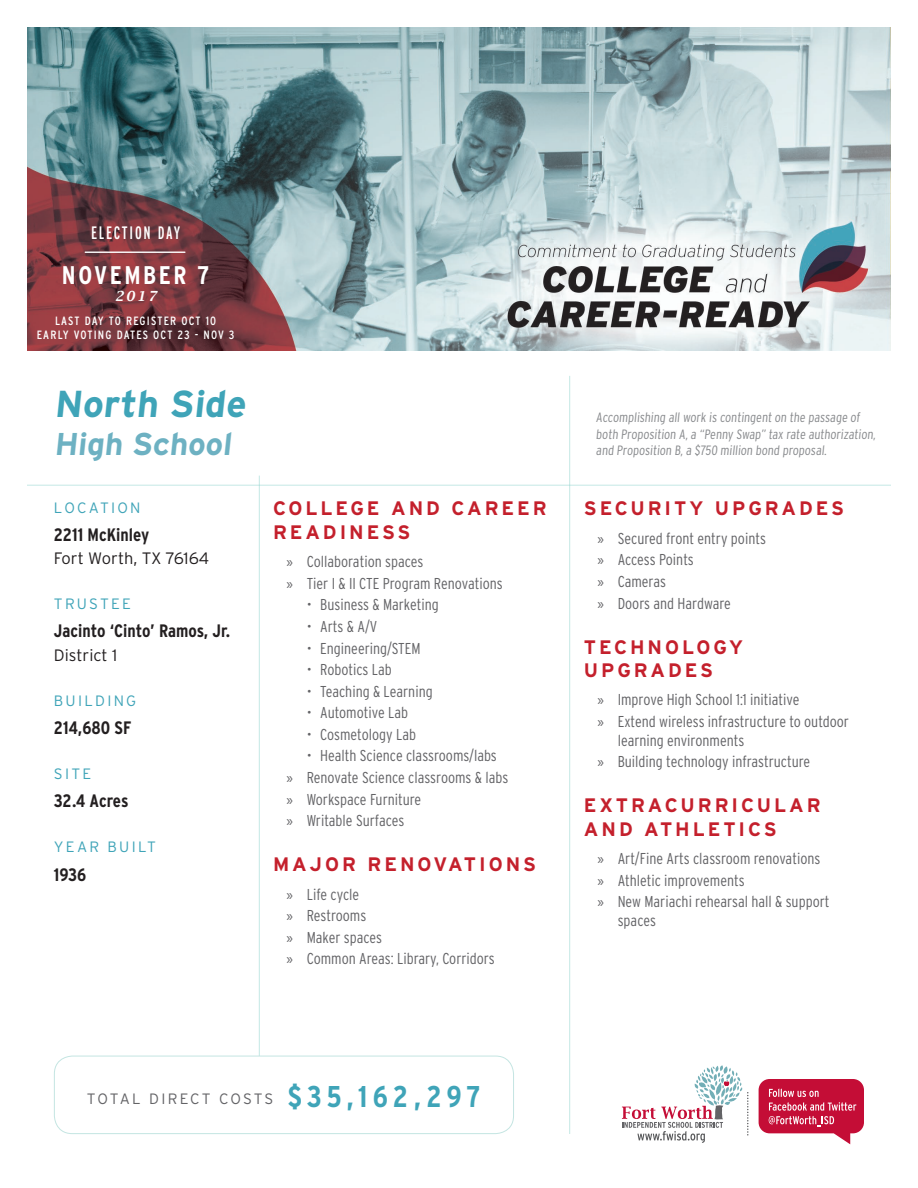
<style>
.page{position:relative;width:918px;height:1188px;background:#fff}
.page>*{position:absolute;margin:0;border:0;box-sizing:border-box;transform-origin:0 0}
.t1{font:700 37.5px "Interstate";color:#3fa4b8}
.t2{font:700 31.5px "Interstate";color:#6db1c2}
.t3{font:700 condensed 25.5px "Interstate";letter-spacing:.1em;color:#fff}
.t4{font:700 19.5px/23.4px "Interstate";letter-spacing:.15em;color:#c4202c}
.t5{font:700 condensed 18px "Interstate";color:#231f20}
.t6{font:extra-condensed 18px "Interstate";letter-spacing:.1em;color:#fff}
.t7{font:300 16.5px "Interstate";color:#231f20}
.t8{font:300 condensed 15.75px/21.6px "Interstate";color:#636366}
.t9{font:300 15px "Interstate";letter-spacing:.15em;color:#3fa4b8}
.t10{font:300 15px "Interstate";letter-spacing:.13em;color:#636366}
.t11{font:italic 600 13.95px "Lucida Bright";color:#fff}
.t12{font:300 condensed 13.5px/16.2px "Interstate";color:#87898c}
.t13{font:condensed 12px/14.4px "Interstate";letter-spacing:.095em;color:#fff;text-align:center}
.s1{font-family:"Myriad Pro";font-weight:400;font-stretch:normal}
.s2{font-weight:700;font-stretch:condensed;font-size:30px;color:#3fa4b8}
</style>
<div class="page">
<img style="left:27px;top:27px;width:864px;height:324px">
<svg style="left:759px;top:1079px;width:105px;height:65px"></svg>
<svg style="left:622px;top:1065px;width:126px;height:78px"></svg>
<hr style="left:569px;top:376px;width:1px;height:758px;background:#88d0ca">
<hr style="left:27px;top:485px;width:864px;height:1px;background:#88d0ca">
<hr style="left:259px;top:476px;width:1px;height:580px;background:#88d0ca">
<hr style="left:85px;top:252px;width:100px;height:1px;background:#fff">
<div style="left:54px;top:1056px;width:460px;height:78px;border:1px solid #c4e5e2;border-radius:18px"></div>
<p class="t6" style="left:91px;top:222px;width:91px">ELECTION DAY</p>
<h3 class="t3" style="left:62px;top:259px;width:149px">NOVEMBER 7</h3>
<p class="t11" style="left:115px;top:288px;width:43px">2017</p>
<p class="t13" style="left:37px;top:313px;width:199px">LAST DAY TO REGISTER OCT 10<br>EARLY VOTING DATES OCT 23 - NOV 3</p>
<h1 class="t1" style="left:54px;top:381px;width:198px">North Side</h1>
<h2 class="t2" style="left:54px;top:424px;width:183px">High School</h2>
<p class="t9" style="left:54px;top:498px;width:88px">LOCATION</p>
<p class="t5" style="left:54px;top:524px;width:97px">2211 McKinley</p>
<p class="t7" style="left:54px;top:548px;width:157px">Fort Worth, TX 76164</p>
<p class="t9" style="left:54px;top:595px;width:79px">TRUSTEE</p>
<p class="t5" style="left:54px;top:620px;width:178px">Jacinto ‘Cinto’ Ramos, Jr.</p>
<p class="t7" style="left:54px;top:645px;width:65px">District 1</p>
<p class="t9" style="left:54px;top:691px;width:84px">BUILDING</p>
<p class="t5" style="left:54px;top:717px;width:79px">214,680 SF</p>
<p class="t9" style="left:54px;top:765px;width:39px">SITE</p>
<p class="t5" style="left:54px;top:790px;width:76px">32.4 Acres</p>
<p class="t9" style="left:54px;top:838px;width:104px">YEAR BUILT</p>
<p class="t5" style="left:54px;top:863px;width:34px">1936</p>
<p class="t4" style="left:273px;top:497px;width:275px">COLLEGE AND CAREER<br>READINESS</p>
<p class="t8" style="left:286px;top:551px;width:218px"><span class="s1">»</span> Collaboration spaces<br><span class="s1">»</span> Tier I &amp; II CTE Program Renovations</p>
<p class="t8" style="left:307px;top:594px;width:134px">• Business &amp; Marketing</p>
<p class="t8" style="left:307px;top:615px;width:72px">• Arts &amp; A/V</p>
<p class="t8" style="left:307px;top:637px;width:115px">• Engineering/STEM</p>
<p class="t8" style="left:307px;top:659px;width:87px">• Robotics Lab</p>
<p class="t8" style="left:307px;top:680px;width:127px">• Teaching &amp; Learning</p>
<p class="t8" style="left:307px;top:702px;width:103px">• Automotive Lab</p>
<p class="t8" style="left:307px;top:723px;width:111px">• Cosmetology Lab</p>
<p class="t8" style="left:286px;top:745px;width:223px;text-indent:20px">• Health Science classrooms/labs<br><span class="s1">»</span> Renovate Science classrooms &amp; labs <span class="s1">»</span> Workspace Furniture<br><span class="s1">»</span> Writable Surfaces</p>
<p class="t4" style="left:273px;top:853px;width:265px">MAJOR RENOVATIONS</p>
<p class="t8" style="left:286px;top:883px;width:210px"><span class="s1">»</span> Life cycle<br><span class="s1">»</span> Restrooms<br><span class="s1">»</span> Maker spaces<br><span class="s1">»</span> Common Areas: Library, Corridors</p>
<p class="t12" style="left:596px;top:409px;width:283px">Accomplishing all work is contingent on the passage of both Proposition A, a “Penny Swap” tax rate authorization, and Proposition B, a $750 million bond proposal.</p>
<p class="t4" style="left:584px;top:497px;width:261px">SECURITY UPGRADES</p>
<p class="t8" style="left:597px;top:527px;width:170px"><span class="s1">»</span> Secured front entry points <span class="s1">»</span> Access Points<br><span class="s1">»</span> Cameras<br><span class="s1">»</span> Doors and Hardware</p>
<p class="t4" style="left:584px;top:635px;width:161px">TECHNOLOGY<br>UPGRADES</p>
<p class="t8" style="left:597px;top:689px;width:253px"><span class="s1">»</span> Improve High School 1:1 initiative<br><span class="s1">»</span> Extend wireless infrastructure to outdoor</p>
<p class="t8" style="left:597px;top:729px;width:214px;text-indent:20px">learning environments<br><span class="s1">»</span> Building technology infrastructure</p>
<p class="t4" style="left:584px;top:794px;width:238px">EXTRACURRICULAR<br>AND ATHLETICS</p>
<p class="t8" style="left:597px;top:848px;width:234px"><span class="s1">»</span> Art/Fine Arts classroom renovations <span class="s1">»</span> Athletic improvements<br><span class="s1">»</span> New Mariachi rehearsal hall &amp; support</p>
<p class="t8" style="left:618px;top:910px;width:40px">spaces</p>
<p class="t10" style="left:87px;top:1089px;width:395px">TOTAL DIRECT COSTS <span class="s2">$35,162,297</span></p>
</div>
